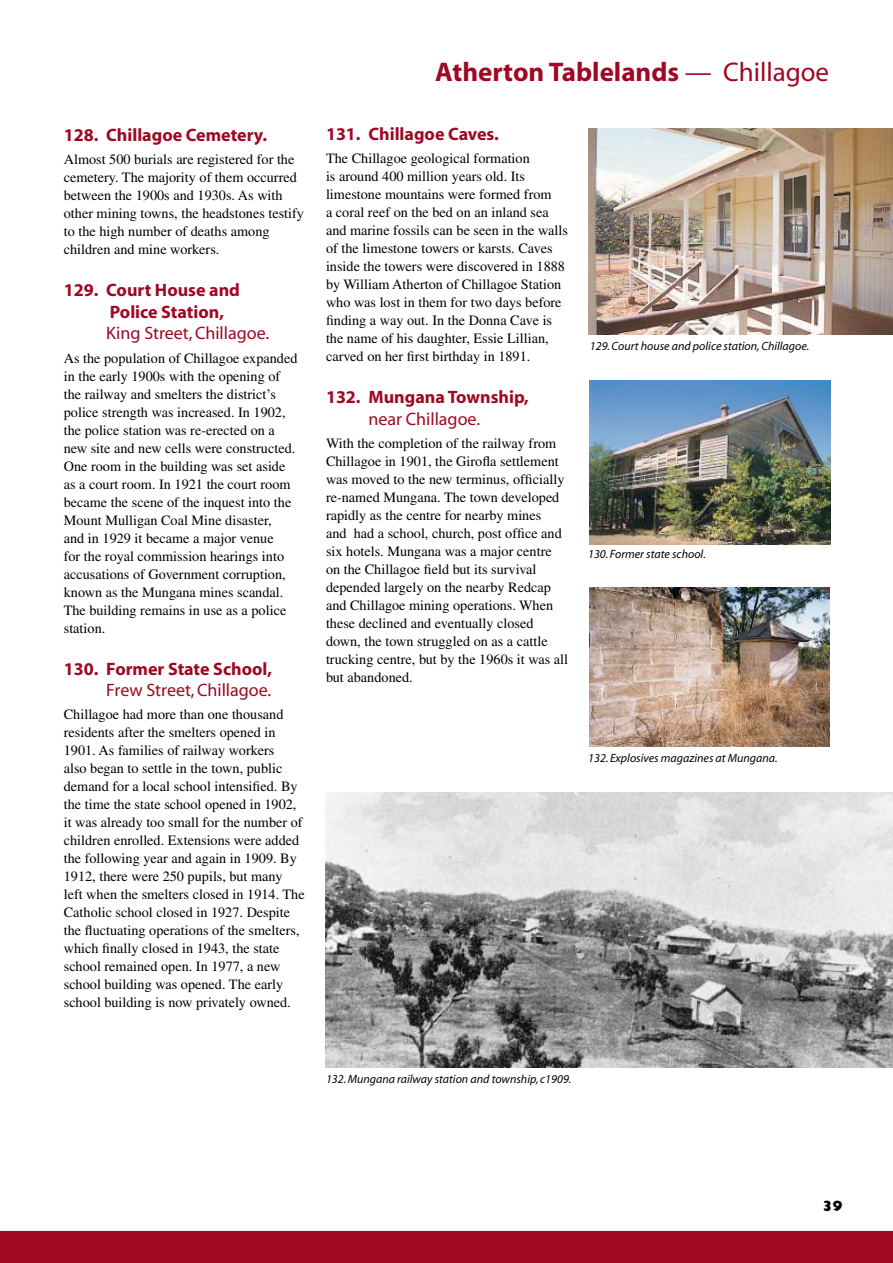
<style>
.page{position:relative;width:893px;height:1263px;background:#fff}
.page>*{position:absolute;margin:0;border:0;box-sizing:border-box;transform-origin:0 0}
.t1{font:700 27px "Myriad";color:#9e0823}
.t2{font:700 18px/21.6px "Myriad";color:#9e0823}
.t3{font:18px "Myriad";color:#9e0823}
.t4{font:800 15px "Gill Sans";color:#000}
.t5{font:14.25px/18px "Times";color:#000}
.t6{font:italic 12px "Myriad";color:#000}
.s1{font-weight:400}
</style>
<div class="page">
<div style="left:0;top:1231px;width:893px;height:32px;background:#9e0823"></div>
<img style="left:588px;top:128px;width:305px;height:207px">
<img style="left:589px;top:381px;width:241px;height:163px">
<img style="left:589px;top:588px;width:240px;height:158px">
<img style="left:325px;top:792px;width:568px;height:275px">
<p class="t2" style="left:64px;top:125px;width:205px">128. Chillagoe Cemetery.</p>
<p class="t5" style="left:64px;top:150px;width:242px">Almost 500 burials are registered for the cemetery. The majority of them occurred between the 1900s and 1930s. As with other mining towns, the headstones testify to the high number of deaths among children and mine workers.</p>
<p class="t2" style="left:110px;top:280px;width:132px;text-indent:-46px">129. Court House and<br>Police Station,</p>
<p class="t3" style="left:106px;top:324px;width:164px">King Street, Chillagoe.</p>
<p class="t5" style="left:64px;top:349px;width:235px">As the population of Chillagoe expanded in the early 1900s with the opening of the railway and smelters the district’s police strength was increased. In 1902, the police station was re-erected on a new site and new cells were constructed.<br>One room in the building was set aside as a court room. In 1921 the court room became the scene of the inquest into the Mount Mulligan Coal Mine disaster,<br>and in 1929 it became a major venue<br>for the royal commission hearings into accusations of Government corruption, known as the Mungana mines scandal.<br>The building remains in use as a police station.</p>
<p class="t2" style="left:64px;top:658px;width:210px">130. Former State School,</p>
<p class="t3" style="left:106px;top:681px;width:167px">Frew Street, Chillagoe.</p>
<p class="t5" style="left:64px;top:705px;width:242px">Chillagoe had more than one thousand residents after the smelters opened in 1901. As families of railway workers<br>also began to settle in the town, public demand for a local school intensified. By the time the state school opened in 1902, it was already too small for the number of children enrolled. Extensions were added the following year and again in 1909. By 1912, there were 250 pupils, but many left when the smelters closed in 1914. The Catholic school closed in 1927. Despite the fluctuating operations of the smelters, which finally closed in 1943, the state school remained open. In 1977, a new school building was opened. The early school building is now privately owned.</p>
<h1 class="t1" style="left:435px;top:58px;width:395px">Atherton Tablelands <span class="s1">— Chillagoe</span></h1>
<p class="t2" style="left:326px;top:124px;width:174px">131. Chillagoe Caves.</p>
<p class="t5" style="left:326px;top:149px;width:244px">The Chillagoe geological formation<br>is around 400 million years old. Its limestone mountains were formed from<br>a coral reef on the bed on an inland sea and marine fossils can be seen in the walls of the limestone towers or karsts. Caves inside the towers were discovered in 1888 by William Atherton of Chillagoe Station who was lost in them for two days before finding a way out. In the Donna Cave is the name of his daughter, Essie Lillian, carved on her first birthday in 1891.</p>
<p class="t2" style="left:326px;top:387px;width:204px">132. Mungana Township,</p>
<p class="t3" style="left:369px;top:410px;width:113px">near Chillagoe.</p>
<p class="t5" style="left:326px;top:434px;width:244px">With the completion of the railway from Chillagoe in 1901, the Girofla settlement was moved to the new terminus, officially re-named Mungana. The town developed rapidly as the centre for nearby mines<br>and had a school, church, post office and six hotels. Mungana was a major centre on the Chillagoe field but its survival depended largely on the nearby Redcap and Chillagoe mining operations. When these declined and eventually closed down, the town struggled on as a cattle trucking centre, but by the 1960s it was all but abandoned.</p>
<p class="t6" style="left:590px;top:340px;width:221px">129. Court house and police station, Chillagoe.</p>
<p class="t6" style="left:588px;top:548px;width:119px">130. Former state school.</p>
<p class="t6" style="left:588px;top:752px;width:191px">132. Explosives magazines at Mungana.</p>
<p class="t6" style="left:326px;top:1073px;width:247px">132. Mungana railway station and township, c1909.</p>
<p class="t4" style="left:822px;top:1197px;width:11px">39</p>
</div>
